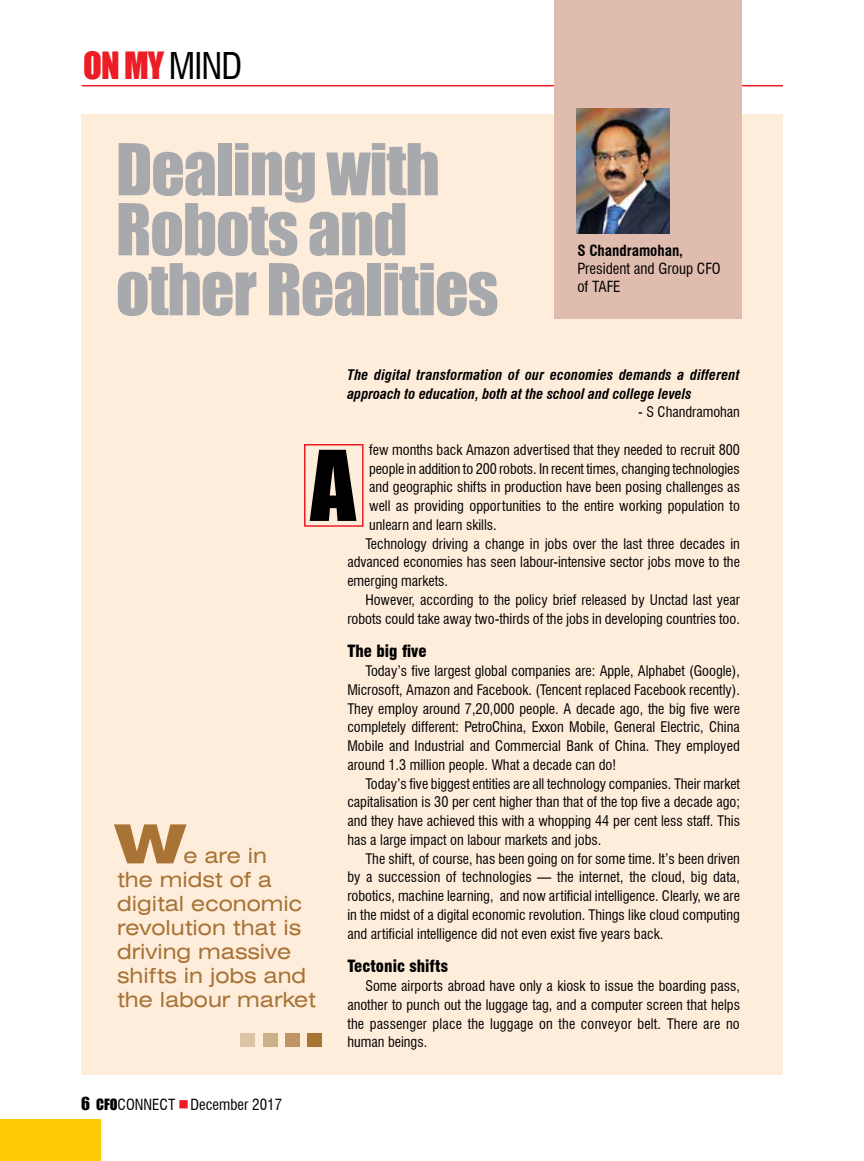
<style>
.page{position:relative;width:864px;height:1161px;background:#fff}
.page>*{position:absolute;margin:0;border:0;box-sizing:border-box;transform-origin:0 0}
.t1{font:90px "Impact";color:#000}
.t2{font:66px/60px "Impact";letter-spacing:-.02em;color:#a7a9ac}
.t3{font:900 expanded 54px "Swiss 721 BT";color:#a77436}
.t4{font:34.5px "Impact";color:#ec1d24}
.t5{font:expanded 21px/24px "Swiss 721 BT";color:#a77436}
.t6{font:900 condensed 16.5px "Swiss 721 BT";color:#000}
.t7{font:condensed 15px/18px "Swiss 721 BT";color:#000}
.t8{font:700 condensed 15px "Swiss 721 BT";color:#000}
.t9{font:condensed 14.25px/18.8px "Swiss 721 BT";color:#000;text-align:justify}
.t10{font:italic 700 condensed 14.25px/18.8px "Swiss 721 BT";letter-spacing:.01em;color:#000}
.s1{font-family:"Swiss 721 BT";font-stretch:condensed;font-size:36px;color:#000}
.s2{font-family:"Impact";font-stretch:normal;font-size:16.5px}
.s3{font-family:"Impact";font-stretch:normal;font-size:14.25px}
</style>
<div class="page">
<hr style="left:82px;top:85px;width:701px;height:1px;background:#ec1d24">
<div style="left:0;top:1119px;width:101px;height:42px;background:#ffcb05"></div>
<div style="left:81px;top:114px;width:702px;height:960px;background:#ffeddc"></div>
<div style="left:263px;top:1033px;width:14px;height:13px;background:#ceaf87"></div>
<div style="left:285px;top:1033px;width:14px;height:13px;background:#be9563"></div>
<div style="left:307px;top:1033px;width:15px;height:13px;background:#a77436"></div>
<div style="left:240px;top:1033px;width:15px;height:13px;background:#dbc4a6"></div>
<div style="left:554px;top:0;width:188px;height:318px;background:#e0bcae"></div>
<div style="left:304px;top:444px;width:60px;height:83px;border:2px solid #ec1d24"></div>
<img style="left:577px;top:109px;width:92px;height:124px">
<h3 class="t4" style="left:83px;top:39px;width:161px">ON MY <span class="s1">MIND</span></h3>
<h2 class="t2" style="left:116px;top:138px;width:384px">Dealing with<br>Robots and other Realities</h2>
<p class="t8" style="left:577px;top:241px;width:107px">S Chandramohan,</p>
<p class="t7" style="left:577px;top:259px;width:145px">President and Group CFO of TAFE</p>
<p class="t10" style="left:347px;top:365px;width:394px">The digital transformation of our economies demands a different approach to education, both at the school and college levels</p>
<p class="t9" style="left:638px;top:403px;width:103px">- S Chandramohan</p>
<p class="t9" style="left:369px;top:440px;width:372px">few months back Amazon advertised that they needed to recruit 800</p>
<p class="t9" style="left:369px;top:459px;width:372px">people in addition to 200 robots. In recent times, changing technologies</p>
<p class="t9" style="left:369px;top:478px;width:372px">and geographic shifts in production have been posing challenges as</p>
<p class="t9" style="left:369px;top:497px;width:372px">well as providing opportunities to the entire working population to</p>
<p class="t9" style="left:369px;top:515px;width:129px">unlearn and learn skills.</p>
<p class="t9" style="left:365px;top:534px;width:376px">Technology driving a change in jobs over the last three decades in</p>
<p class="t9" style="left:347px;top:553px;width:394px">advanced economies has seen labour-intensive sector jobs move to the</p>
<p class="t9" style="left:347px;top:572px;width:102px">emerging markets.</p>
<p class="t9" style="left:365px;top:590px;width:376px">However, according to the policy brief released by Unctad last year</p>
<p class="t9" style="left:347px;top:609px;width:394px">robots could take away two-thirds of the jobs in developing countries too.</p>
<p class="t6" style="left:347px;top:641px;width:81px">The big five</p>
<p class="t9" style="left:347px;top:661px;width:394px;text-indent:18px">Today’s five largest global companies are: Apple, Alphabet (Google), Microsoft, Amazon and Facebook. (Tencent replaced Facebook recently).<br>They employ around 7,20,000 people. A decade ago, the big five were completely different: PetroChina, Exxon Mobile, General Electric, China Mobile and Industrial and Commercial Bank of China. They employed around 1.3 million people. What a decade can do!</p>
<p class="t9" style="left:347px;top:774px;width:394px;text-indent:18px">Today’s five biggest entities are all technology companies. Their market capitalisation is 30 per cent higher than that of the top five a decade ago; and they have achieved this with a whopping 44 per cent less staff. This has a large impact on labour markets and jobs.</p>
<p class="t9" style="left:347px;top:849px;width:394px;text-indent:18px">The shift, of course, has been going on for some time. It’s been driven by a succession of technologies — the internet, the cloud, big data, robotics, machine learning, and now artificial intelligence. Clearly, we are in the midst of a digital economic revolution. Things like cloud computing and artificial intelligence did not even exist five years back.</p>
<p class="t6" style="left:347px;top:956px;width:102px">Tectonic shifts</p>
<p class="t9" style="left:347px;top:976px;width:394px;text-indent:18px">Some airports abroad have only a kiosk to issue the boarding pass, another to punch out the luggage tag, and a computer screen that helps the passenger place the luggage on the conveyor belt. There are no human beings.</p>
<h1 class="t1" style="left:310px;top:416px;width:47px">A</h1>
<h3 class="t3" style="left:117px;top:811px;width:68px">W</h3>
<h3 class="t5" style="left:117px;top:844px;width:200px;text-indent:66px">e are in<br>the midst of a digital economic revolution that is driving massive shifts in jobs and the labour market</h3>
<p class="t7" style="left:81px;top:1096px;width:203px"><span class="s2">6</span> <span class="s3">CFO</span>CONNECT December 2017</p>
</div>
